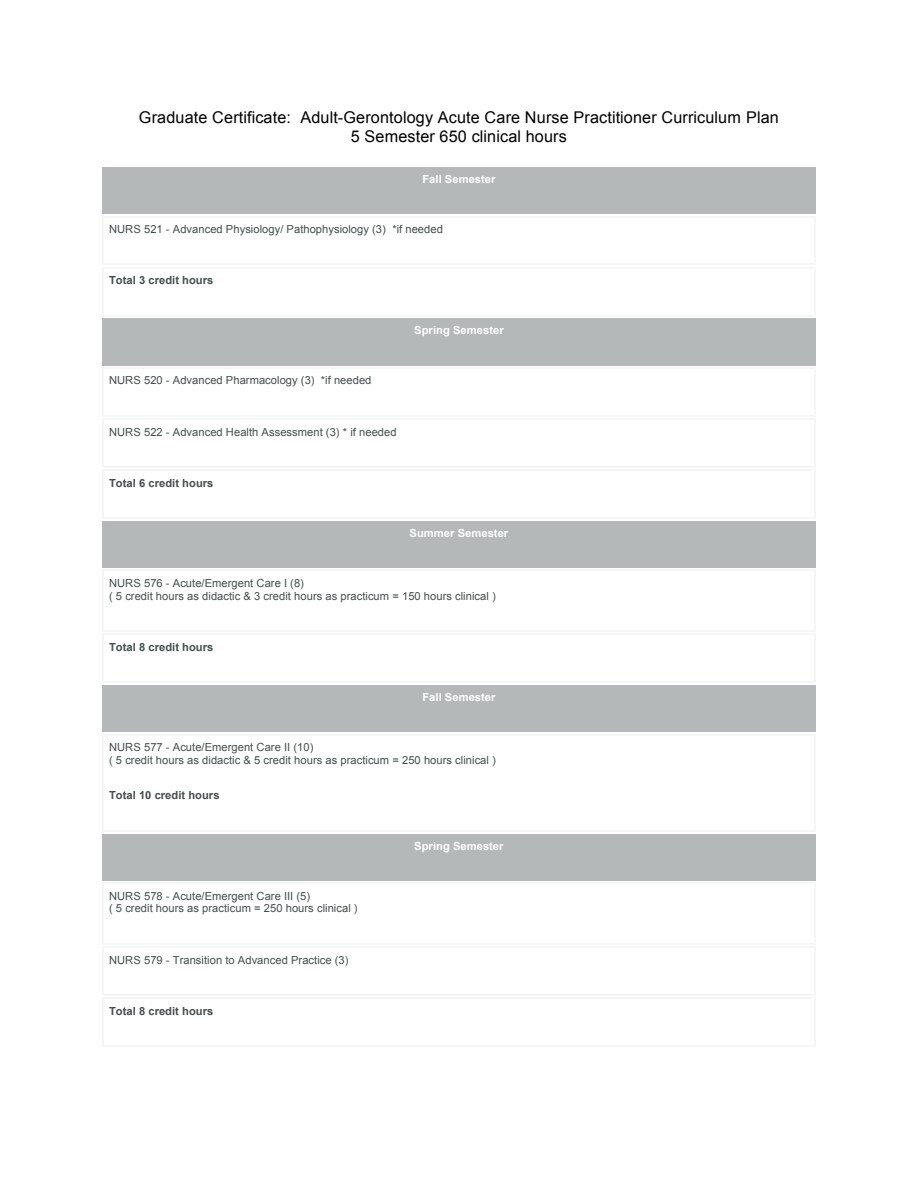
<style>
.page{position:relative;width:918px;height:1188px;background:#fff}
.page>*{position:absolute;margin:0;border:0;box-sizing:border-box;transform-origin:0 0}
.t1{font:16.2px/19px "Arial";letter-spacing:.01em;color:#000101;text-align:center}
.t2{font:11.1px/12.9px "Arial";letter-spacing:.005em;color:#454d4d}
.t3{font:700 11.1px "Arial";letter-spacing:.005em;color:#454d4d}
.t4{font:700 11.1px "Arial";letter-spacing:.005em;color:#fff}
</style>
<div class="page">
<div style="left:108px;top:173px;width:702px;height:35px;background:#b4b8b9"></div>
<div style="left:102px;top:208px;width:714px;height:6px;background:#b4b8b9"></div>
<div style="left:102px;top:167px;width:714px;height:6px;background:#b4b8b9"></div>
<hr style="left:103px;top:216px;width:712px;height:1px;background:#f5f7f6">
<hr style="left:103px;top:264px;width:712px;height:1px;background:#f5f7f6">
<hr style="left:102px;top:217px;width:1px;height:47px;background:#f5f7f6">
<hr style="left:815px;top:217px;width:1px;height:47px;background:#f5f7f6">
<hr style="left:103px;top:267px;width:712px;height:1px;background:#f5f7f6">
<hr style="left:103px;top:315px;width:712px;height:1px;background:#f5f7f6">
<hr style="left:102px;top:268px;width:1px;height:47px;background:#f5f7f6">
<hr style="left:815px;top:268px;width:1px;height:47px;background:#f5f7f6">
<div style="left:102px;top:318px;width:714px;height:47px;background:#b4b8b9"></div>
<hr style="left:103px;top:367px;width:712px;height:1px;background:#f5f7f6">
<hr style="left:103px;top:415px;width:712px;height:2px;background:#f5f7f6">
<hr style="left:102px;top:368px;width:1px;height:47px;background:#f5f7f6">
<hr style="left:815px;top:368px;width:1px;height:47px;background:#f5f7f6">
<hr style="left:103px;top:419px;width:712px;height:1px;background:#f5f7f6">
<hr style="left:103px;top:467px;width:712px;height:1px;background:#f5f7f6">
<hr style="left:102px;top:420px;width:1px;height:47px;background:#f5f7f6">
<hr style="left:815px;top:420px;width:1px;height:47px;background:#f5f7f6">
<hr style="left:103px;top:470px;width:712px;height:1px;background:#f5f7f6">
<hr style="left:103px;top:518px;width:712px;height:1px;background:#f5f7f6">
<hr style="left:102px;top:471px;width:1px;height:47px;background:#f5f7f6">
<hr style="left:815px;top:471px;width:1px;height:47px;background:#f5f7f6">
<div style="left:108px;top:527px;width:702px;height:35px;background:#b4b8b9"></div>
<div style="left:102px;top:562px;width:714px;height:6px;background:#b4b8b9"></div>
<div style="left:102px;top:521px;width:714px;height:6px;background:#b4b8b9"></div>
<hr style="left:103px;top:570px;width:712px;height:1px;background:#f5f7f6">
<hr style="left:103px;top:631px;width:712px;height:1px;background:#f5f7f6">
<hr style="left:102px;top:571px;width:1px;height:60px;background:#f5f7f6">
<hr style="left:815px;top:571px;width:1px;height:60px;background:#f5f7f6">
<hr style="left:103px;top:634px;width:712px;height:1px;background:#f5f7f6">
<hr style="left:103px;top:682px;width:712px;height:1px;background:#f5f7f6">
<hr style="left:102px;top:635px;width:1px;height:47px;background:#f5f7f6">
<hr style="left:815px;top:635px;width:1px;height:47px;background:#f5f7f6">
<div style="left:108px;top:691px;width:702px;height:35px;background:#b4b8b9"></div>
<div style="left:102px;top:726px;width:714px;height:6px;background:#b4b8b9"></div>
<div style="left:102px;top:685px;width:714px;height:6px;background:#b4b8b9"></div>
<hr style="left:103px;top:734px;width:712px;height:1px;background:#f5f7f6">
<hr style="left:103px;top:831px;width:712px;height:1px;background:#f5f7f6">
<hr style="left:102px;top:735px;width:1px;height:96px;background:#f5f7f6">
<hr style="left:815px;top:735px;width:1px;height:96px;background:#f5f7f6">
<div style="left:108px;top:840px;width:702px;height:35px;background:#b4b8b9"></div>
<div style="left:102px;top:875px;width:714px;height:6px;background:#b4b8b9"></div>
<div style="left:102px;top:834px;width:714px;height:6px;background:#b4b8b9"></div>
<hr style="left:103px;top:883px;width:712px;height:1px;background:#f5f7f6">
<hr style="left:103px;top:944px;width:712px;height:1px;background:#f5f7f6">
<hr style="left:102px;top:884px;width:1px;height:60px;background:#f5f7f6">
<hr style="left:815px;top:884px;width:1px;height:60px;background:#f5f7f6">
<hr style="left:103px;top:947px;width:712px;height:1px;background:#f5f7f6">
<hr style="left:103px;top:995px;width:712px;height:1px;background:#f5f7f6">
<hr style="left:102px;top:948px;width:1px;height:47px;background:#f5f7f6">
<hr style="left:815px;top:948px;width:1px;height:47px;background:#f5f7f6">
<hr style="left:103px;top:998px;width:712px;height:1px;background:#f5f7f6">
<hr style="left:103px;top:1046px;width:712px;height:1px;background:#f5f7f6">
<hr style="left:102px;top:999px;width:1px;height:47px;background:#f5f7f6">
<hr style="left:815px;top:999px;width:1px;height:47px;background:#f5f7f6">
<h1 class="t1" style="left:139px;top:108px;width:641px">Graduate Certificate: Adult-Gerontology Acute Care Nurse Practitioner Curriculum Plan<br>5 Semester 650 clinical hours</h1>
<p class="t4" style="left:422px;top:172px;width:75px">Fall Semester</p>
<p class="t2" style="left:109px;top:223px;width:335px">NURS 521 - Advanced Physiology/ Pathophysiology (3) *if needed</p>
<p class="t3" style="left:109px;top:273px;width:106px">Total 3 credit hours</p>
<p class="t2" style="left:109px;top:374px;width:264px">NURS 520 - Advanced Pharmacology (3) *if needed</p>
<p class="t2" style="left:109px;top:425px;width:289px">NURS 522 - Advanced Health Assessment (3) * if needed</p>
<p class="t3" style="left:109px;top:475px;width:106px">Total 6 credit hours</p>
<p class="t4" style="left:414px;top:323px;width:91px">Spring Semester</p>
<p class="t4" style="left:410px;top:525px;width:100px">Summer Semester</p>
<p class="t2" style="left:109px;top:577px;width:388px">NURS 576 - Acute/Emergent Care I (8)<br>( 5 credit hours as didactic &amp; 3 credit hours as practicum = 150 hours clinical )</p>
<p class="t3" style="left:109px;top:640px;width:106px">Total 8 credit hours</p>
<p class="t4" style="left:422px;top:690px;width:75px">Fall Semester</p>
<p class="t2" style="left:109px;top:741px;width:388px">NURS 577 - Acute/Emergent Care II (10)<br>( 5 credit hours as didactic &amp; 5 credit hours as practicum = 250 hours clinical )</p>
<p class="t3" style="left:109px;top:788px;width:112px">Total 10 credit hours</p>
<p class="t2" style="left:109px;top:890px;width:250px">NURS 578 - Acute/Emergent Care III (5)<br>( 5 credit hours as practicum = 250 hours clinical )</p>
<p class="t2" style="left:109px;top:953px;width:241px">NURS 579 - Transition to Advanced Practice (3)</p>
<p class="t3" style="left:109px;top:1004px;width:106px">Total 8 credit hours</p>
<p class="t4" style="left:414px;top:838px;width:91px">Spring Semester</p>
</div>
